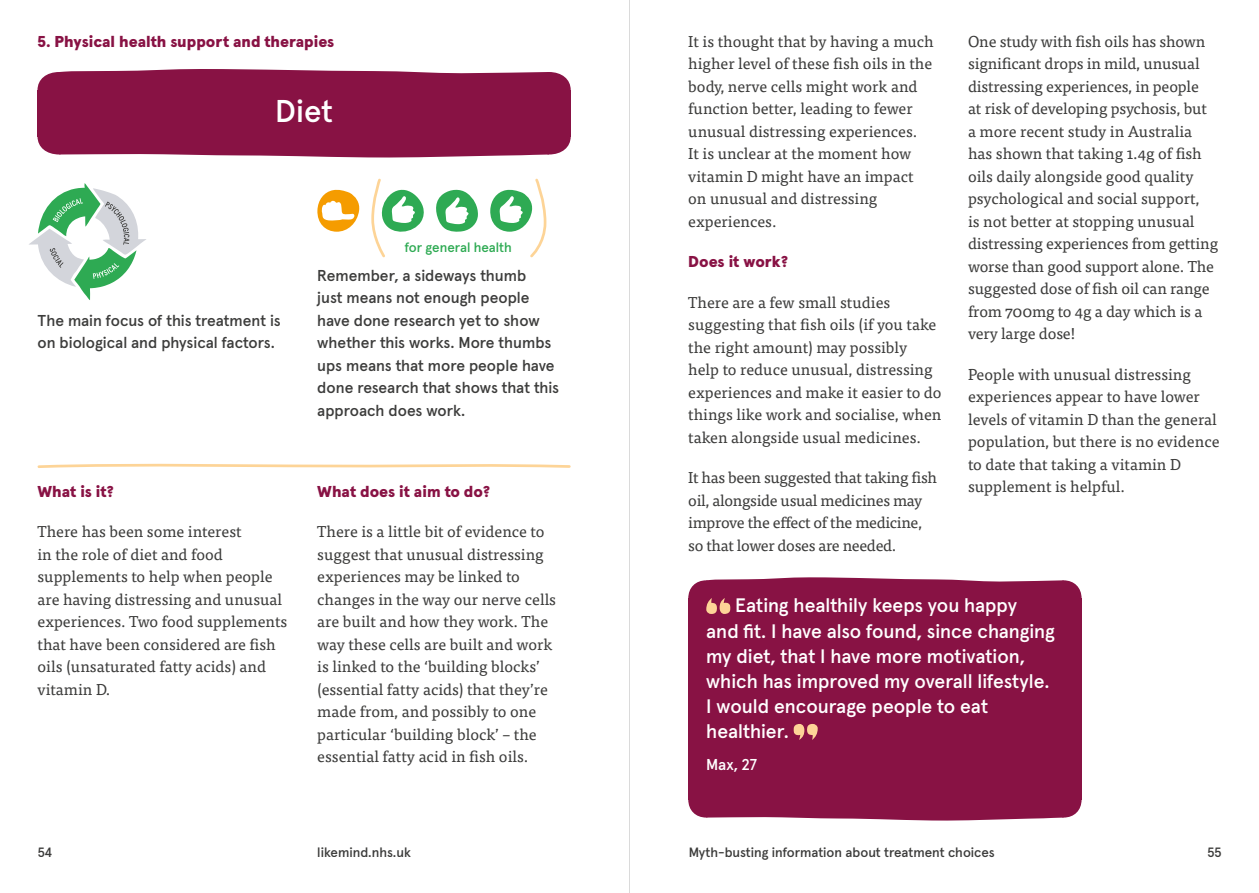
<style>
.page{position:relative;width:1259px;height:893px;background:#fff}
.page>*{position:absolute;margin:0;border:0;box-sizing:border-box;transform-origin:0 0}
.t1{font:500 31.5px "Apercu Pro";color:#fff}
.t2{font:500 19.5px/25.2px "Apercu Pro";color:#fff}
.t3{font:15.75px/22.5px "Tisa Pro";color:#3c3c3b}
.t4{font:500 15.75px/22.5px "Apercu Pro";letter-spacing:-.005em;color:#3c3c3b}
.t5{font:15.75px/22.5px "Tisa Pro";letter-spacing:-.02em;color:#3c3c3b}
.t6{font:900 15.75px "Apercu Pro";color:#881244}
.t7{font:500 15.75px "Apercu Pro";color:#fff}
.t8{font:500 13.5px "Apercu Pro";color:#3c3c3b}
.t9{font:500 13.5px "Apercu Pro";color:#2eaa53}
</style>
<div class="page">
<svg style="left:38px;top:136px;width:533px;height:22px;background:#962f5a"></svg>
<svg style="left:38px;top:69px;width:533px;height:21px;background:#952c58"></svg>
<div style="left:38px;top:90px;width:533px;height:46px;background:#881244"></div>
<svg style="left:37px;top:463px;width:534px;height:5px"></svg>
<svg style="left:29px;top:183px;width:117px;height:117px"></svg>
<svg style="left:436px;top:189px;width:42px;height:43px"></svg>
<svg style="left:490px;top:178px;width:57px;height:80px"></svg>
<svg style="left:371px;top:178px;width:53px;height:80px"></svg>
<svg style="left:317px;top:189px;width:43px;height:43px"></svg>
<svg style="left:688px;top:800px;width:393px;height:21px;background:#97305b"></svg>
<div style="left:688px;top:598px;width:393px;height:202px;background:#881244"></div>
<svg style="left:688px;top:577px;width:393px;height:37px"></svg>
<svg style="left:793px;top:724px;width:24px;height:16px"></svg>
<hr style="left:629px;top:0;width:1px;height:893px;background:#dadada">
<p class="t6" style="left:38px;top:29px;width:298px">5. Physical health support and therapies</p>
<h1 class="t1" style="left:275px;top:86px;width:59px">Diet</h1>
<p class="t9" style="left:405px;top:237px;width:108px">for general health</p>
<p class="t4" style="left:38px;top:308px;width:245px">The main focus of this treatment is on biological and physical factors.</p>
<p class="t6" style="left:38px;top:479px;width:78px">What is it?</p>
<p class="t3" style="left:38px;top:519px;width:251px">There has been some interest<br>in the role of diet and food supplements to help when people are having distressing and unusual experiences. Two food supplements that have been considered are fish oils (unsaturated fatty acids) and vitamin D.</p>
<p class="t4" style="left:317px;top:263px;width:243px">Remember, a sideways thumb<br>just means not enough people have done research yet to show whether this works. More thumbs ups means that more people have done research that shows that this approach does work.</p>
<p class="t6" style="left:317px;top:479px;width:175px">What does it aim to do?</p>
<p class="t3" style="left:317px;top:519px;width:240px">There is a little bit of evidence to suggest that unusual distressing experiences may be linked to changes in the way our nerve cells are built and how they work. The way these cells are built and work is linked to the ‘building blocks’ (essential fatty acids) that they’re made from, and possibly to one particular ‘building block’ – the essential fatty acid in fish oils.</p>
<p class="t3" style="left:688px;top:29px;width:247px">It is thought that by having a much higher level of these fish oils in the body, nerve cells might work and function better, leading to fewer unusual distressing experiences.<br>It is unclear at the moment how vitamin D might have an impact on unusual and distressing experiences.</p>
<p class="t6" style="left:688px;top:249px;width:101px">Does it work?</p>
<p class="t3" style="left:688px;top:290px;width:255px">There are a few small studies suggesting that fish oils (if you take the right amount) may possibly help to reduce unusual, distressing experiences and make it easier to do things like work and socialise, when taken alongside usual medicines.</p>
<p class="t5" style="left:688px;top:465px;width:250px">It has been suggested that taking fish oil, alongside usual medicines may improve the effect of the medicine, so that lower doses are needed.</p>
<p class="t3" style="left:968px;top:29px;width:252px">One study with fish oils has shown significant drops in mild, unusual distressing experiences, in people<br>at risk of developing psychosis, but a more recent study in Australia has shown that taking 1.4g of fish oils daily alongside good quality psychological and social support,<br>is not better at stopping unusual distressing experiences from getting worse than good support alone. The suggested dose of fish oil can range from 700mg to 4g a day which is a very large dose!</p>
<p class="t3" style="left:968px;top:362px;width:253px">People with unusual distressing experiences appear to have lower levels of vitamin D than the general population, but there is no evidence to date that taking a vitamin D supplement is helpful.</p>
<p class="t2" style="left:706px;top:592px;width:350px;text-indent:29px">Eating healthily keeps you happy<br>and fit. I have also found, since changing my diet, that I have more motivation, which has improved my overall lifestyle.<br>I would encourage people to eat healthier.</p>
<p class="t7" style="left:706px;top:752px;width:52px">Max, 27</p>
<p class="t8" style="left:38px;top:841px;width:16px">54</p>
<p class="t8" style="left:317px;top:841px;width:95px">likemind.nhs.uk</p>
<p class="t8" style="left:688px;top:841px;width:308px">Myth-busting information about treatment choices</p>
<p class="t8" style="left:1207px;top:841px;width:16px">55</p>
</div>
